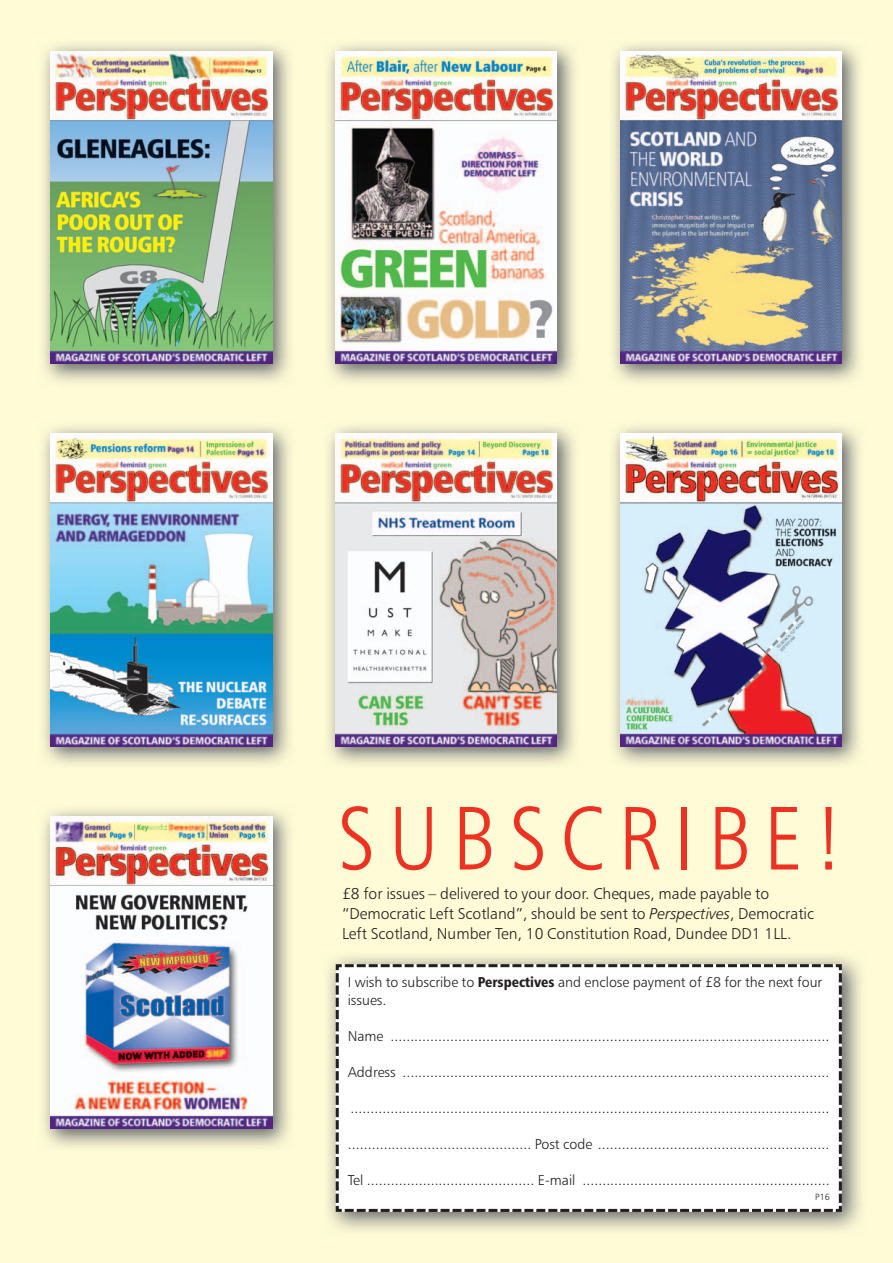
<style>
.page{position:relative;width:893px;height:1263px;background:#fffbd6}
.page>*{position:absolute;margin:0;border:0;box-sizing:border-box;transform-origin:0 0}
.t1{font:90px "Humanist 777 BT Light Condensed B";letter-spacing:.15em;color:#ef3122}
.t2{font:15.75px/20.2px "Humanist 777 BT Light B";color:#231f20}
.t3{font:14.25px/18px "Humanist 777 BT Light B";color:#231f20}
.t4{font:9px "Humanist 777 BT Light B";color:#231f20}
.s1{font-family:"Humanist 777 BT Light Italic B"}
.s2{font-family:"Humanist 777 BT Black Condensed B"}
</style>
<div class="page">
<img style="left:43px;top:44px;width:247px;height:339px">
<img style="left:328px;top:44px;width:247px;height:339px">
<img style="left:613px;top:44px;width:247px;height:339px">
<img style="left:43px;top:426px;width:247px;height:339px">
<img style="left:43px;top:809px;width:247px;height:339px">
<img style="left:328px;top:426px;width:247px;height:339px">
<img style="left:613px;top:426px;width:247px;height:339px">
<img style="left:51px;top:51px;width:221px;height:312px">
<img style="left:336px;top:51px;width:221px;height:312px">
<img style="left:620px;top:51px;width:222px;height:312px">
<img style="left:51px;top:434px;width:221px;height:312px">
<img style="left:336px;top:434px;width:221px;height:312px">
<img style="left:620px;top:434px;width:222px;height:312px">
<img style="left:51px;top:816px;width:221px;height:313px">
<img style="left:327px;top:955px;width:535px;height:276px">
<div style="left:334px;top:963px;width:509px;height:250px;background:#fff"></div>
<h1 class="t1" style="left:338px;top:793px;width:505px">SUBSCRIBE!</h1>
<p class="t2" style="left:342px;top:884px;width:473px">£8 for issues – delivered to your door. Cheques, made payable to “Democratic Left Scotland”, should be sent to <span class="s1">Perspectives</span>, Democratic<br>Left Scotland, Number Ten, 10 Constitution Road, Dundee DD1 1LL.</p>
<p class="t3" style="left:348px;top:974px;width:476px">I wish to subscribe to <span class="s2">Perspectives</span> and enclose payment of £8 for the next four issues.</p>
<p class="t3" style="left:348px;top:1028px;width:483px">Name ..............................................................................................................</p>
<p class="t3" style="left:348px;top:1064px;width:483px">Address ...........................................................................................................</p>
<p class="t3" style="left:350px;top:1100px;width:480px">........................................................................................................................</p>
<p class="t3" style="left:348px;top:1136px;width:483px">.............................................. Post code ..........................................................</p>
<p class="t3" style="left:348px;top:1172px;width:483px">Tel .......................................... E-mail ..............................................................</p>
<p class="t4" style="left:815px;top:1192px;width:16px">P16</p>
</div>
